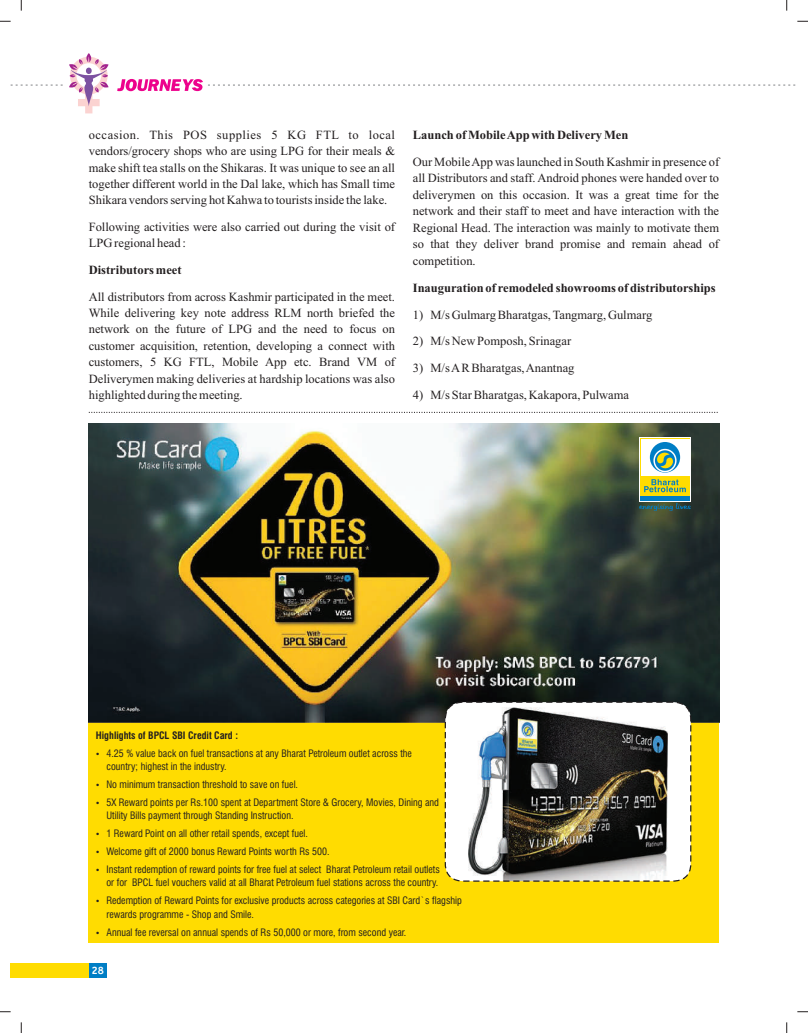
<style>
.page{position:relative;width:808px;height:1033px;background:#fff}
.page>*{position:absolute;margin:0;border:0;box-sizing:border-box;transform-origin:0 0}
.t1{font:12.5px/16.4px "Times New Roman";color:#231f20}
.t2{font:700 12.5px "Times New Roman";color:#231f20}
.t3{font:12.5px "Times New Roman";letter-spacing:.04em;color:#231f20}
.t4{font:500 11.25px "Effra";color:#fff}
.t5{font:condensed 10px/18px "Swiss 721 BT";color:#231f20}
.t6{font:700 condensed 10px "Swiss 721 BT";color:#231f20}
</style>
<div class="page">
<div style="left:11px;top:963px;width:78px;height:15px;background:#ffdc01"></div>
<div style="left:89px;top:963px;width:17px;height:15px;background:#007ec5"></div>
<svg style="left:117px;top:79px;width:679px;height:12px"></svg>
<svg style="left:11px;top:53px;width:97px;height:60px"></svg>
<div style="left:89px;top:423px;width:630px;height:519px;background:#ffdc01"></div>
<svg style="left:88px;top:412px;width:630px;height:1px"></svg>
<img style="left:89px;top:423px;width:630px;height:299px">
<svg style="left:639px;top:437px;width:51px;height:64px"></svg>
<svg style="left:640px;top:438px;width:49px;height:58px"></svg>
<div style="left:640px;top:439px;width:49px;height:36px;background:#fff"></div>
<hr style="left:640px;top:496px;width:49px;height:4px;background:#007ec5">
<svg style="left:649px;top:442px;width:31px;height:30px"></svg>
<svg style="left:653px;top:449px;width:23px;height:23px"></svg>
<svg style="left:644px;top:479px;width:41px;height:13px"></svg>
<svg style="left:639px;top:503px;width:51px;height:8px"></svg>
<div style="left:445px;top:702px;width:245px;height:179px;background:#fff;border-radius:18px"></div>
<img style="left:468px;top:708px;width:199px;height:171px">
<div style="left:444px;top:701px;width:247px;height:180px;border:1px dashed #231f20;border-radius:18px"></div>
<p class="t3" style="left:89px;top:130px;width:308px">occasion. This POS supplies 5 KG FTL to local</p>
<p class="t2" style="left:413px;top:130px;width:217px">Launch of Mobile App with Delivery Men</p>
<p class="t1" style="left:89px;top:144px;width:308px">vendors/grocery shops who are using LPG for their meals &amp;</p>
<p class="t1" style="left:413px;top:154px;width:308px">Our Mobile App was launched in South Kashmir in presence of</p>
<p class="t1" style="left:89px;top:160px;width:308px">make shift tea stalls on the Shikaras. It was unique to see an all</p>
<p class="t1" style="left:413px;top:171px;width:308px">all Distributors and staff. Android phones were handed over to</p>
<p class="t1" style="left:89px;top:177px;width:308px">together different world in the Dal lake, which has Small time</p>
<p class="t1" style="left:413px;top:187px;width:308px">deliverymen on this occasion. It was a great time for the</p>
<p class="t1" style="left:89px;top:193px;width:300px">Shikara vendors serving hot Kahwa to tourists inside the lake.</p>
<p class="t1" style="left:413px;top:204px;width:308px">network and their staff to meet and have interaction with the</p>
<p class="t1" style="left:89px;top:220px;width:308px">Following activities were also carried out during the visit of</p>
<p class="t1" style="left:413px;top:221px;width:308px">Regional Head. The interaction was mainly to motivate them</p>
<p class="t1" style="left:89px;top:236px;width:99px">LPG regional head :</p>
<p class="t1" style="left:413px;top:237px;width:308px">so that they deliver brand promise and remain ahead of competition.</p>
<p class="t2" style="left:89px;top:265px;width:94px">Distributors meet</p>
<p class="t2" style="left:413px;top:283px;width:304px">Inauguration of remodeled showrooms of distributorships</p>
<p class="t1" style="left:89px;top:289px;width:308px">All distributors from across Kashmir participated in the meet.<br>While delivering key note address RLM north briefed the</p>
<p class="t1" style="left:413px;top:307px;width:241px">1) M/s Gulmarg Bharatgas, Tangmarg, Gulmarg</p>
<p class="t1" style="left:89px;top:322px;width:308px">network on the future of LPG and the need to focus on</p>
<p class="t1" style="left:89px;top:339px;width:308px">customer acquisition, retention, developing a connect with customers, 5 KG FTL, Mobile App etc. Brand VM of</p>
<p class="t1" style="left:89px;top:371px;width:308px">Deliverymen making deliveries at hardship locations was also highlighted during the meeting.</p>
<p class="t1" style="left:413px;top:334px;width:160px">2) M/s New Pomposh, Srinagar</p>
<p class="t1" style="left:413px;top:361px;width:163px">3) M/s AR Bharatgas, Anantnag</p>
<p class="t1" style="left:413px;top:388px;width:218px">4) M/s Star Bharatgas, Kakapora, Pulwama</p>
<p class="t6" style="left:96px;top:731px;width:144px">Highlights of BPCL SBI Credit Card :</p>
<p class="t5" style="left:106px;top:747px;width:307px;line-height:13.2px">4.25 % value back on fuel transactions at any Bharat Petroleum outlet across the country; highest in the industry.</p>
<p class="t5" style="left:106px;top:776px;width:334px">No minimum transaction threshold to save on fuel.<br>5X Reward points per Rs.100 spent at Department Store &amp; Grocery, Movies, Dining and</p>
<p class="t5" style="left:106px;top:807px;width:335px">Utility Bills payment through Standing Instruction.<br>1 Reward Point on all other retail spends, except fuel.<br>Welcome gift of 2000 bonus Reward Points worth Rs 500.<br>Instant redemption of reward points for free fuel at select Bharat Petroleum retail outlets</p>
<p class="t5" style="left:106px;top:874px;width:357px">or for BPCL fuel vouchers valid at all Bharat Petroleum fuel stations across the country.<br>Redemption of Reward Points for exclusive products across categories at SBI Card`s flagship</p>
<p class="t5" style="left:106px;top:906px;width:301px">rewards programme - Shop and Smile.<br>Annual fee reversal on annual spends of Rs 50,000 or more, from second year.</p>
<p class="t4" style="left:92px;top:966px;width:14px">28</p>
</div>
